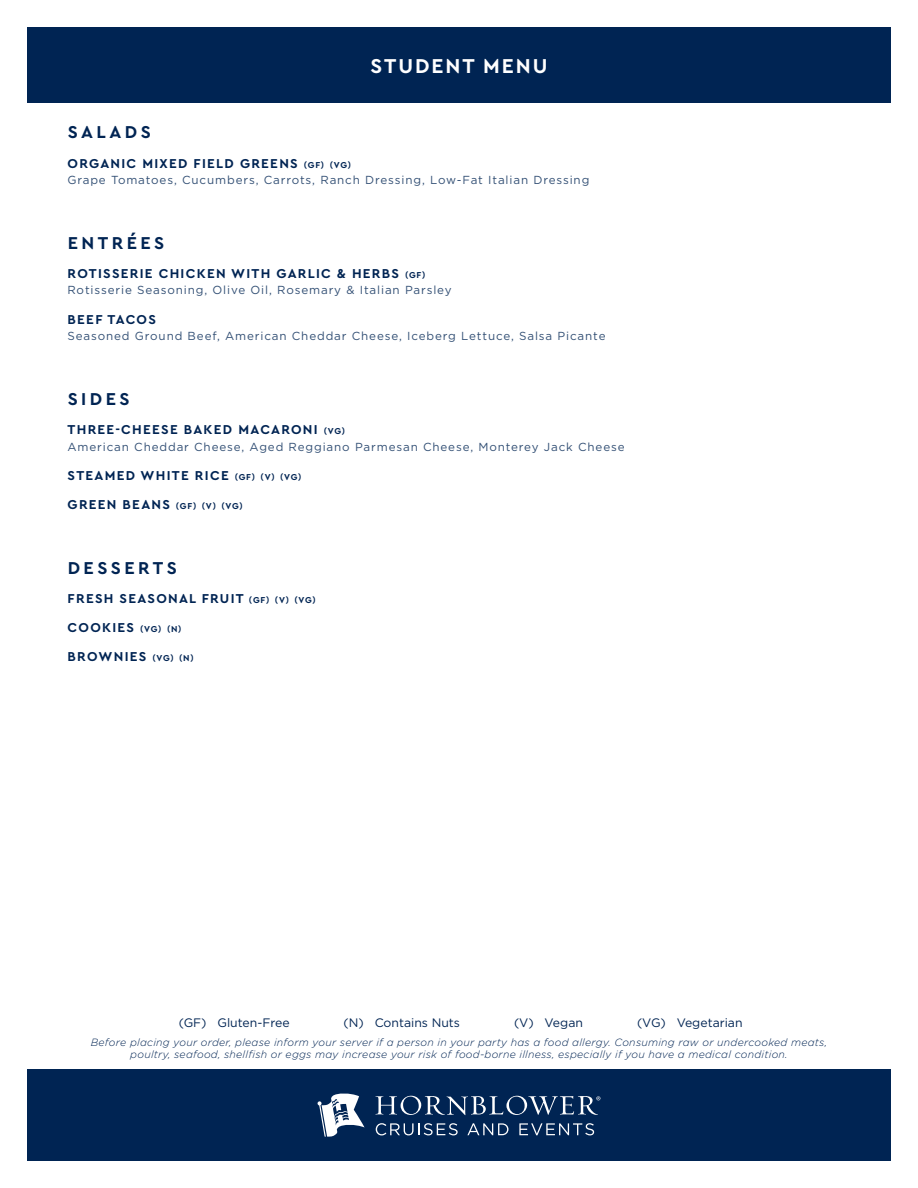
<style>
.page{position:relative;width:918px;height:1188px;background:#fff}
.page>*{position:absolute;margin:0;border:0;box-sizing:border-box;transform-origin:0 0}
.Menu_Title{font:700 21px "Cera PRO";letter-spacing:.095em;color:#fff}
.Course_Title{font:700 18px "Cera PRO";letter-spacing:.195em;color:#002453}
.Dish_Title{font:700 13.5px "Cera PRO";letter-spacing:.095em;color:#002453}
.t1{font:12.3px "Gotham";color:#002453}
.Dish_Ingredients{font:11.7px "Gotham";letter-spacing:.075em;color:#335075}
.t2{font:italic 300 10.5px/12.6px "Gotham";letter-spacing:.025em;color:#002453;text-align:center}
.Dish_Title-2{font:700 9px "Cera PRO";color:#002453}
.s1{font-size:9px}
.s2{font-size:13.5px}
</style>
<div class="page">
<div style="left:27px;top:27px;width:864px;height:76px;background:#002453"></div>
<div style="left:27px;top:1069px;width:864px;height:92px;background:#002453"></div>
<svg style="left:376px;top:1123px;width:82px;height:12px"></svg>
<svg style="left:467px;top:1123px;width:41px;height:12px"></svg>
<svg style="left:519px;top:1123px;width:75px;height:12px"></svg>
<svg style="left:375px;top:1096px;width:225px;height:19px"></svg>
<svg style="left:318px;top:1094px;width:47px;height:43px"></svg>
<p class="Menu_Title" style="left:370px;top:52px;width:179px">STUDENT MENU</p>
<p class="Course_Title" style="left:68px;top:120px;width:85px">SALADS</p>
<p class="Dish_Title" style="left:68px;top:154px;width:285px">ORGANIC MIXED FIELD GREENS <span class="s1">(GF) (VG)</span></p>
<p class="Dish_Ingredients" style="left:68px;top:172px;width:523px">Grape Tomatoes, Cucumbers, Carrots, Ranch Dressing, Low-Fat Italian Dressing</p>
<p class="Course_Title" style="left:68px;top:231px;width:98px">ENTRÉES</p>
<p class="Dish_Title" style="left:68px;top:264px;width:359px">ROTISSERIE CHICKEN WITH GARLIC &amp; HERBS <span class="s1">(GF)</span></p>
<p class="Dish_Ingredients" style="left:68px;top:283px;width:386px">Rotisserie Seasoning, Olive Oil, Rosemary &amp; Italian Parsley</p>
<p class="Dish_Title" style="left:68px;top:310px;width:90px">BEEF TACOS</p>
<p class="Dish_Ingredients" style="left:68px;top:329px;width:540px">Seasoned Ground Beef, American Cheddar Cheese, Iceberg Lettuce, Salsa Picante</p>
<p class="Course_Title" style="left:68px;top:387px;width:64px">SIDES</p>
<p class="Dish_Title" style="left:68px;top:421px;width:279px">THREE-CHEESE BAKED MACARONI <span class="s1">(VG)</span></p>
<p class="Dish_Ingredients" style="left:68px;top:439px;width:559px">American Cheddar Cheese, Aged Reggiano Parmesan Cheese, Monterey Jack Cheese</p>
<p class="Dish_Title" style="left:68px;top:466px;width:235px">STEAMED WHITE RICE <span class="s1">(GF) (V) (VG)</span></p>
<p class="Dish_Title-2" style="left:68px;top:500px;width:177px"><span class="s2">GREEN BEANS</span> (GF) (V) (VG)</p>
<p class="Course_Title" style="left:68px;top:556px;width:111px">DESSERTS</p>
<p class="Dish_Title" style="left:68px;top:589px;width:250px">FRESH SEASONAL FRUIT <span class="s1">(GF) (V) (VG)</span></p>
<p class="Dish_Title" style="left:68px;top:619px;width:115px">COOKIES <span class="s1">(VG) (N)</span></p>
<p class="Dish_Title" style="left:68px;top:648px;width:128px">BROWNIES <span class="s1">(VG) (N)</span></p>
<p class="t1" style="left:179px;top:1014px;width:112px">(GF) Gluten-Free</p>
<p class="t1" style="left:344px;top:1014px;width:118px">(N) Contains Nuts</p>
<p class="t1" style="left:514px;top:1014px;width:70px">(V) Vegan</p>
<p class="t1" style="left:637px;top:1014px;width:107px">(VG) Vegetarian</p>
<p class="t2" style="left:91px;top:1036px;width:738px">Before placing your order, please inform your server if a person in your party has a food allergy. Consuming raw or undercooked meats, poultry, seafood, shellfish or eggs may increase your risk of food-borne illness, especially if you have a medical condition.</p>
</div>
